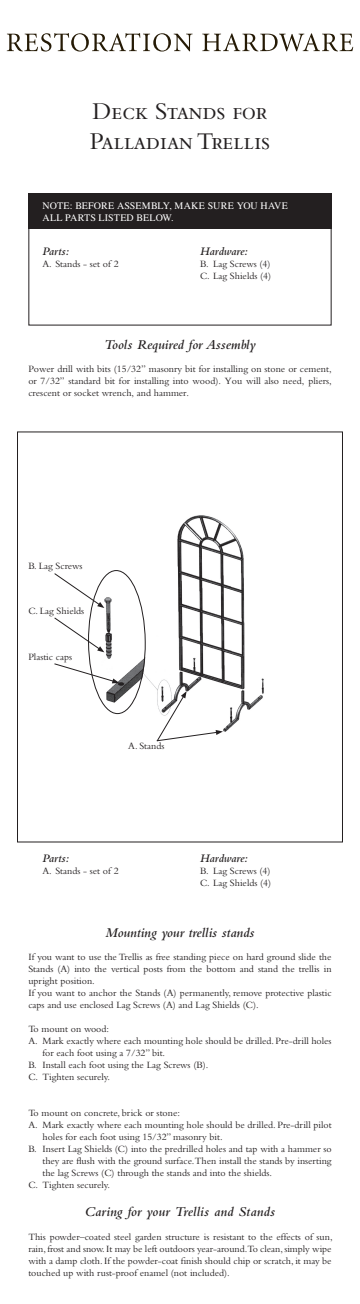
<style>
.page{position:relative;width:360px;height:1304px;background:#fff}
.page>*{position:absolute;margin:0;border:0;box-sizing:border-box;transform-origin:0 0}
.t1{font:25px/30px "Bembo SC";letter-spacing:-.01em;color:#231f20}
.t2{font:italic 600 14px "Bembo";color:#231f20}
.t3{font:italic 600 12px "Bembo";color:#231f20}
.t4{font:10px/12px "Bembo";color:#231f20}
.t5{font:10px/12px "Times";letter-spacing:.015em;color:#fff}
</style>
<div class="page">
<div style="left:28px;top:193px;width:304px;height:36px;background:#231f20"></div>
<svg style="left:7px;top:33px;width:186px;height:19px"></svg>
<svg style="left:202px;top:33px;width:151px;height:18px"></svg>
<img style="left:116px;top:515px;width:148px;height:217px">
<div style="left:17px;top:431px;width:326px;height:411px;border:1px solid #231f20"></div>
<svg style="left:156px;top:691px;width:67px;height:51px"></svg>
<svg style="left:54px;top:570px;width:92px;height:144px"></svg>
<h1 class="t1" style="left:90px;top:97px;width:182px">Deck Stands for<br>Palladian Trellis</h1>
<p class="t5" style="left:43px;top:200px;width:247px">NOTE: BEFORE ASSEMBLY, MAKE SURE YOU HAVE<br>ALL PARTS LISTED BELOW.</p>
<p class="t3" style="left:43px;top:245px;width:28px">Parts:</p>
<p class="t4" style="left:43px;top:258px;width:78px">A. Stands - set of 2</p>
<p class="t3" style="left:200px;top:245px;width:49px">Hardware:</p>
<p class="t4" style="left:200px;top:258px;width:73px">B. Lag Screws (4)<br>C. Lag Shields (4)</p>
<h2 class="t2" style="left:104px;top:337px;width:153px">Tools Required for Assembly</h2>
<p class="t4" style="left:28px;top:363px;width:305px;text-align:justify">Power drill with bits (15/32” masonry bit for installing on stone or cement, or 7/32” standard bit for installing into wood). You will also need, pliers, crescent or socket wrench, and hammer.</p>
<p class="t4" style="left:28px;top:560px;width:56px">B. Lag Screws</p>
<p class="t4" style="left:28px;top:605px;width:57px">C. Lag Shields</p>
<p class="t4" style="left:28px;top:651px;width:45px">Plastic caps</p>
<p class="t4" style="left:128px;top:740px;width:38px">A. Stands</p>
<p class="t3" style="left:43px;top:851px;width:28px">Parts:</p>
<p class="t4" style="left:43px;top:864px;width:78px">A. Stands - set of 2</p>
<p class="t3" style="left:200px;top:851px;width:49px">Hardware:</p>
<p class="t4" style="left:200px;top:864px;width:73px">B. Lag Screws (4)<br>C. Lag Shields (4)</p>
<h2 class="t2" style="left:105px;top:925px;width:151px">Mounting your trellis stands</h2>
<p class="t4" style="left:28px;top:951px;width:305px">If you want to use the Trellis as free standing piece on hard ground slide the Stands (A) into the vertical posts from the bottom and stand the trellis in upright position.<br>If you want to anchor the Stands (A) permanently, remove protective plastic caps and use enclosed Lag Screws (A) and Lag Shields (C).</p>
<p class="t4" style="left:28px;top:1023px;width:82px">To mount on wood:</p>
<p class="t4" style="left:28px;top:1035px;width:305px">A. Mark exactly where each mounting hole should be drilled. Pre-drill holes</p>
<p class="t4" style="left:43px;top:1047px;width:124px">for each foot using a 7/32” bit.</p>
<p class="t4" style="left:28px;top:1059px;width:182px">B. Install each foot using the Lag Screws (B).</p>
<p class="t4" style="left:28px;top:1071px;width:83px">C. Tighten securely.</p>
<p class="t4" style="left:28px;top:1107px;width:153px">To mount on concrete, brick or stone:</p>
<p class="t4" style="left:28px;top:1119px;width:305px">A. Mark exactly where each mounting hole should be drilled. Pre-drill pilot</p>
<p class="t4" style="left:43px;top:1131px;width:182px">holes for each foot using 15/32” masonry bit.</p>
<p class="t4" style="left:28px;top:1143px;width:305px">B. Insert Lag Shields (C) into the predrilled holes and tap with a hammer so</p>
<p class="t4" style="left:43px;top:1155px;width:291px">they are flush with the ground surface.Then install the stands by inserting</p>
<p class="t4" style="left:43px;top:1167px;width:231px">the lag Screws (C) through the stands and into the shields.</p>
<p class="t4" style="left:28px;top:1179px;width:83px">C. Tighten securely.</p>
<h2 class="t2" style="left:85px;top:1204px;width:192px">Caring for your Trellis and Stands</h2>
<p class="t4" style="left:28px;top:1230px;width:306px;text-align:justify">This powder–coated steel garden structure is resistant to the effects of sun, rain, frost and snow. It may be left outdoors year-around.To clean, simply wipe with a damp cloth. If the powder-coat finish should chip or scratch, it may be touched up with rust-proof enamel (not included).</p>
</div>
